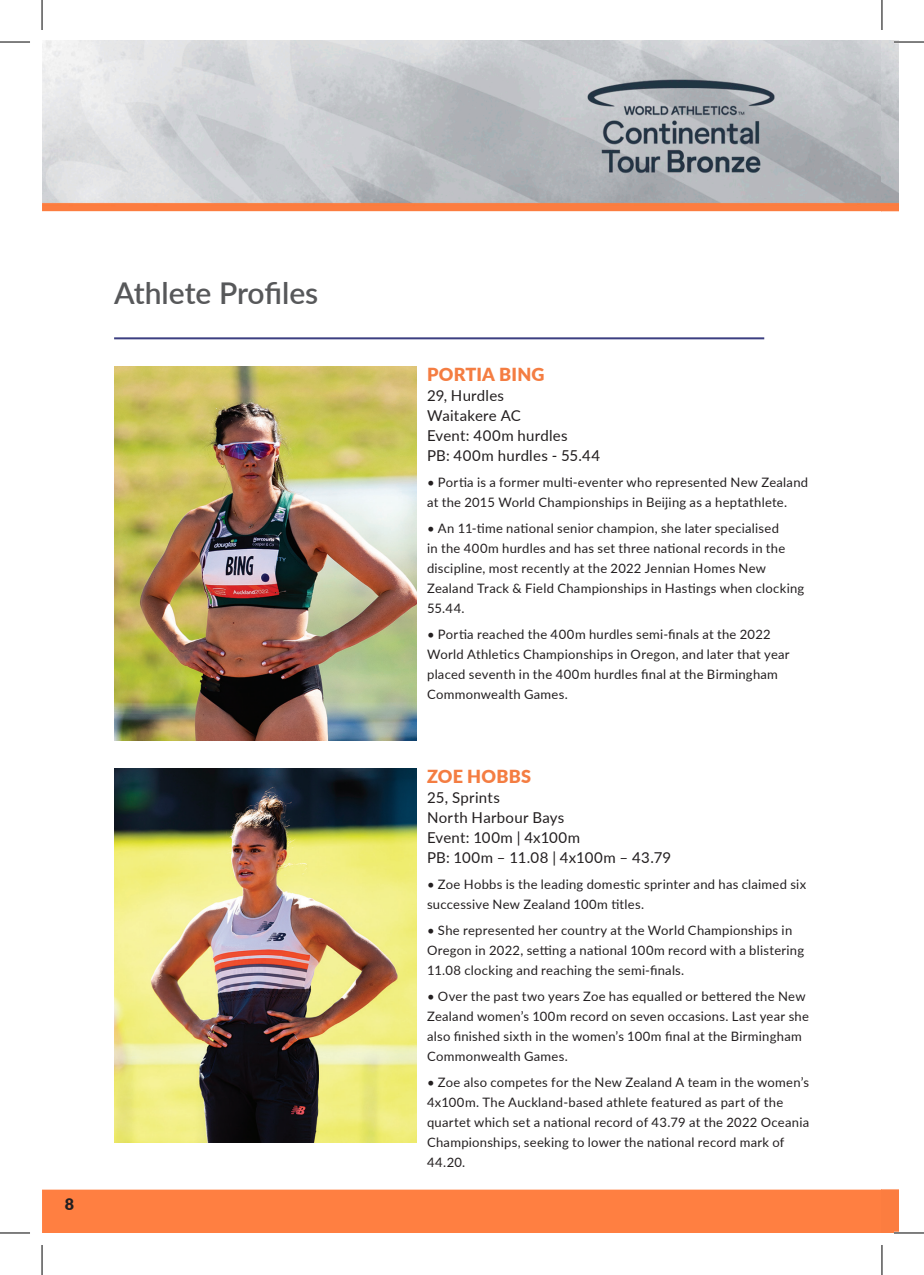
<style>
.page{position:relative;width:924px;height:1275px;background:#fff}
.page>*{position:absolute;margin:0;border:0;box-sizing:border-box;transform-origin:0 0}
.t1{font:600 30px "Lato";letter-spacing:-.005em;color:#57585a}
.Body{font:900 18px "Lato";letter-spacing:.015em;color:#f47d42}
.t2{font:900 16px "Lato";color:#231f20}
.Body-2{font:15px "Lato";letter-spacing:.015em;color:#231f20}
.Body-3{font:13px/20px "Lato";letter-spacing:.02em;color:#231f20}
</style>
<div class="page">
<img style="left:42px;top:1100px;width:839px;height:133px">
<img style="left:881px;top:1189px;width:17px;height:44px">
<img style="left:42px;top:41px;width:856px;height:171px">
<img style="left:114px;top:366px;width:302px;height:374px">
<img style="left:114px;top:768px;width:302px;height:375px">
<hr style="left:114px;top:337px;width:649px;height:2px;background:#3c3f81">
<hr style="left:893px;top:41px;width:30px;height:2px;background:#fff">
<hr style="left:893px;top:1231px;width:30px;height:3px;background:#fff">
<hr style="left:0;top:42px;width:30px;height:1px;background:#000">
<hr style="left:893px;top:42px;width:30px;height:1px;background:#000">
<hr style="left:0;top:1232px;width:30px;height:1px;background:#000">
<hr style="left:893px;top:1232px;width:30px;height:1px;background:#000">
<hr style="left:42px;top:0;width:1px;height:30px;background:#000">
<hr style="left:42px;top:1245px;width:1px;height:30px;background:#000">
<hr style="left:881px;top:0;width:1px;height:30px;background:#000">
<hr style="left:881px;top:1245px;width:1px;height:30px;background:#000">
<p class="t1" style="left:114px;top:271px;width:206px">Athlete Profiles</p>
<p class="t2" style="left:65px;top:1192px;width:11px">8</p>
<p class="Body" style="left:427px;top:361px;width:119px">PORTIA BING</p>
<p class="Body-2" style="left:427px;top:384px;width:79px">29, Hurdles</p>
<p class="Body-2" style="left:427px;top:404px;width:95px">Waitakere AC</p>
<p class="Body-2" style="left:427px;top:424px;width:142px">Event: 400m hurdles</p>
<p class="Body-2" style="left:427px;top:444px;width:175px">PB: 400m hurdles - 55.44</p>
<p class="Body-3" style="left:427px;top:471px;width:382px">• Portia is a former multi-eventer who represented New Zealand at the 2015 World Championships in Beijing as a heptathlete.</p>
<p class="Body-3" style="left:427px;top:517px;width:378px">• An 11-time national senior champion, she later specialised<br>in the 400m hurdles and has set three national records in the discipline, most recently at the 2022 Jennian Homes New Zealand Track &amp; Field Championships in Hastings when clocking 55.44.</p>
<p class="Body-3" style="left:427px;top:623px;width:364px">• Portia reached the 400m hurdles semi-finals at the 2022<br>World Athletics Championships in Oregon, and later that year placed seventh in the 400m hurdles final at the Birmingham Commonwealth Games.</p>
<p class="Body" style="left:427px;top:763px;width:105px">ZOE HOBBS</p>
<p class="Body-2" style="left:427px;top:787px;width:74px">25, Sprints</p>
<p class="Body-2" style="left:427px;top:807px;width:139px">North Harbour Bays</p>
<p class="Body-2" style="left:427px;top:827px;width:154px">Event: 100m | 4x100m</p>
<p class="Body-2" style="left:427px;top:847px;width:245px">PB: 100m – 11.08 | 4x100m – 43.79</p>
<p class="Body-3" style="left:427px;top:874px;width:380px">• Zoe Hobbs is the leading domestic sprinter and has claimed six successive New Zealand 100m titles.</p>
<p class="Body-3" style="left:427px;top:920px;width:378px">• She represented her country at the World Championships in<br>Oregon in 2022, setting a national 100m record with a blistering<br>11.08 clocking and reaching the semi-finals.</p>
<p class="Body-3" style="left:427px;top:986px;width:383px">• Over the past two years Zoe has equalled or bettered the New Zealand women’s 100m record on seven occasions. Last year she also finished sixth in the women’s 100m final at the Birmingham Commonwealth Games.</p>
<p class="Body-3" style="left:427px;top:1072px;width:383px">• Zoe also competes for the New Zealand A team in the women’s 4x100m. The Auckland-based athlete featured as part of the quartet which set a national record of 43.79 at the 2022 Oceania Championships, seeking to lower the national record mark of 44.20.</p>
</div>
